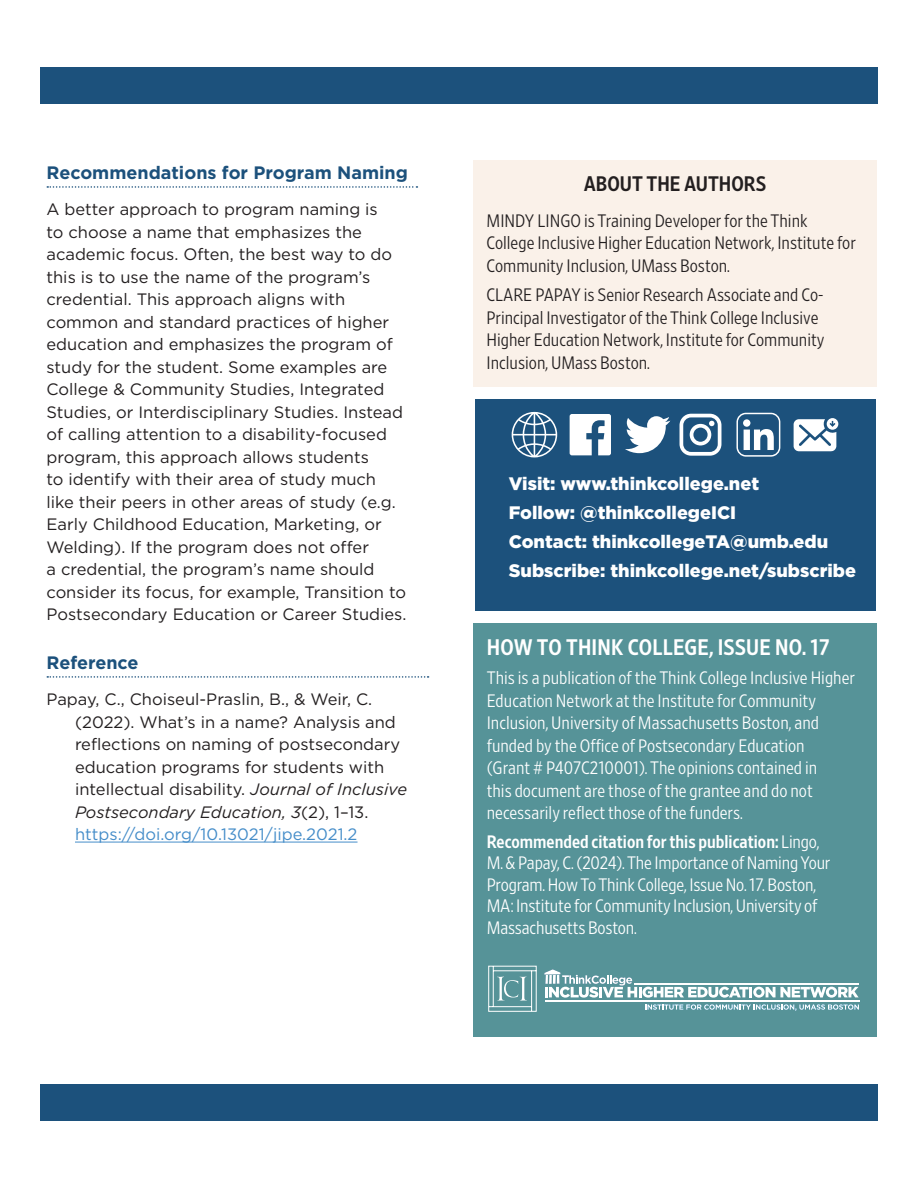
<style>
.page{position:relative;width:918px;height:1188px;background:#fff}
.page>*{position:absolute;margin:0;border:0;box-sizing:border-box;transform-origin:0 0}
.italic{font:22.5px "Retina Narrow Med";letter-spacing:.01em;color:#fff}
.italic-2{font:21px "Retina Narrow Med";color:#231f20}
.social_text{font:900 18.15px "Gotham";color:#fff}
.text{font:300 18px/22.5px "Retina Narrow";color:#fff}
.about_the_author{font:300 18px/22.5px "Retina Narrow";color:#231f20}
.italic-3{font:300 18px/21.6px "Retina Narrow";letter-spacing:-.01em;color:#fff}
.t1{font:700 18px "Gotham";color:#1c517c}
.text-2{font:16.5px/22.5px "Gotham";color:#231f20}
.s1{font-style:italic}
.s2{color:#458dc9}
.s3{font-family:"Retina Narrow Med";font-weight:400}
</style>
<div class="page">
<div style="left:40px;top:68px;width:838px;height:36px;background:#1c517c"></div>
<svg style="left:47px;top:186px;width:370px;height:2px"></svg>
<div style="left:475px;top:399px;width:400px;height:212px;background:#1c517c"></div>
<svg style="left:512px;top:412px;width:45px;height:45px"></svg>
<svg style="left:570px;top:414px;width:41px;height:41px"></svg>
<svg style="left:625px;top:416px;width:45px;height:37px"></svg>
<svg style="left:794px;top:418px;width:44px;height:33px"></svg>
<svg style="left:680px;top:414px;width:41px;height:42px"></svg>
<svg style="left:736px;top:413px;width:44px;height:44px"></svg>
<svg style="left:47px;top:676px;width:382px;height:2px"></svg>
<hr style="left:75px;top:842px;width:283px;height:1px;background:#458dc9">
<div style="left:473px;top:161px;width:404px;height:226px;background:#faf1e9"></div>
<div style="left:473px;top:624px;width:404px;height:413px;background:#569398"></div>
<hr style="left:545px;top:1000px;width:314px;height:2px;background:#fff">
<svg style="left:544px;top:969px;width:315px;height:29px"></svg>
<svg style="left:645px;top:1004px;width:214px;height:7px"></svg>
<hr style="left:634px;top:983px;width:225px;height:1px;background:#fff">
<svg style="left:488px;top:966px;width:49px;height:46px"></svg>
<div style="left:40px;top:1084px;width:838px;height:36px;background:#1c517c"></div>
<h2 class="t1" style="left:46px;top:161px;width:363px">Recommendations for Program Naming</h2>
<p class="text-2" style="left:46px;top:198px;width:362px">A better approach to program naming is<br>to choose a name that emphasizes the academic focus. Often, the best way to do this is to use the name of the program’s credential. This approach aligns with common and standard practices of higher education and emphasizes the program of study for the student. Some examples are College &amp; Community Studies, Integrated Studies, or Interdisciplinary Studies. Instead of calling attention to a disability-focused program, this approach allows students<br>to identify with their area of study much like their peers in other areas of study (e.g.<br>Early Childhood Education, Marketing, or Welding). If the program does not offer<br>a credential, the program’s name should consider its focus, for example, Transition to Postsecondary Education or Career Studies.</p>
<h2 class="t1" style="left:46px;top:651px;width:94px">Reference</h2>
<p class="text-2" style="left:75px;top:688px;width:334px;text-indent:-28px">Papay, C., Choiseul-Praslin, B., &amp; Weir, C. (2022). What’s in a name? Analysis and reflections on naming of postsecondary education programs for students with intellectual disability. <span class="s1">Journal of Inclusive Postsecondary Education, 3</span>(2), 1–13. <span class="s2">https://doi.org/10.13021/jipe.2021.2</span></p>
<p class="italic-2" style="left:584px;top:170px;width:184px">ABOUT THE AUTHORS</p>
<p class="about_the_author" style="left:487px;top:209px;width:371px">MINDY LINGO is Training Developer for the Think<br>College Inclusive Higher Education Network, Institute for<br>Community Inclusion, UMass Boston.</p>
<p class="about_the_author" style="left:487px;top:283px;width:340px">CLARE PAPAY is Senior Research Associate and Co-Principal Investigator of the Think College Inclusive Higher Education Network, Institute for Community Inclusion, UMass Boston.</p>
<p class="social_text" style="left:509px;top:471px;width:252px">Visit: www.thinkcollege.net</p>
<p class="social_text" style="left:509px;top:500px;width:229px">Follow: @thinkcollegeICI</p>
<p class="social_text" style="left:509px;top:529px;width:321px">Contact: thinkcollegeTA@umb.edu</p>
<p class="social_text" style="left:509px;top:558px;width:349px">Subscribe: thinkcollege.net/subscribe</p>
<p class="italic" style="left:487px;top:633px;width:344px">HOW TO THINK COLLEGE, ISSUE NO. 17</p>
<p class="text" style="left:487px;top:667px;width:370px">This is a publication of the Think College Inclusive Higher Education Network at the Institute for Community Inclusion, University of Massachusetts Boston, and funded by the Office of Postsecondary Education<br>(Grant # P407C210001). The opinions contained in<br>this document are those of the grantee and do not necessarily reflect those of the funders.</p>
<p class="italic-3" style="left:487px;top:830px;width:345px"><span class="s3">Recommended citation for this publication:</span> Lingo, M. &amp; Papay, C. (2024). The Importance of Naming Your Program. How To Think College, Issue No. 17. Boston, MA: Institute for Community Inclusion, University of Massachusetts Boston.</p>
</div>
